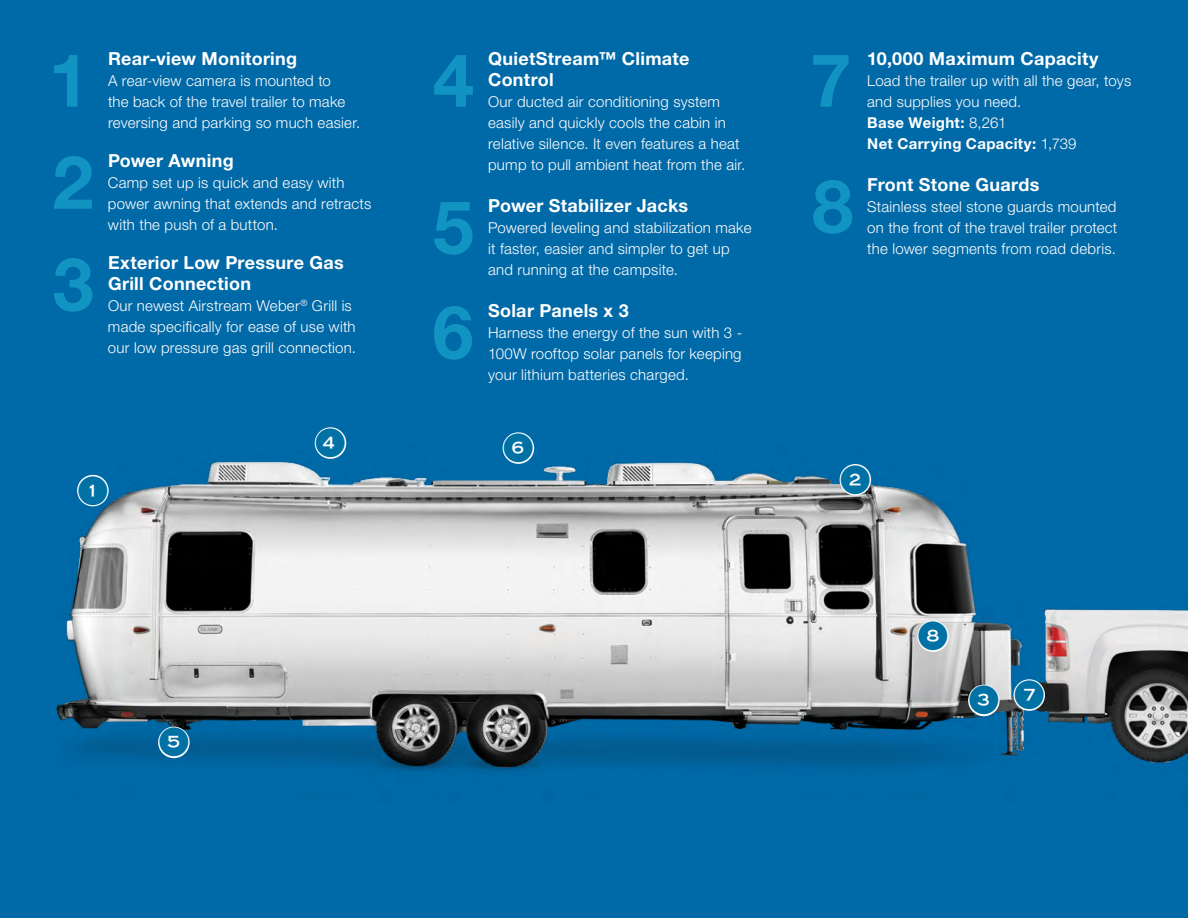
<style>
.page{position:relative;width:1188px;height:918px;background:#0069a7}
.page>*{position:absolute;margin:0;border:0;box-sizing:border-box;transform-origin:0 0}
.t1{font:700 73.8px "Helvetica Neue LT Std";color:#1194c1}
.t2{font:700 18px/21px "Helvetica Neue LT Std";letter-spacing:.015em;color:#fff}
.t3{font:300 15px/21px "Helvetica Neue LT Std";letter-spacing:.015em;color:#fff}
.s1{font-weight:700}
</style>
<div class="page">
<img style="left:56px;top:437px;width:1132px;height:335px">
<div style="left:315px;top:427px;width:31px;height:32px;border:6px solid #fff;border-radius:50%"></div>
<div style="left:77px;top:475px;width:32px;height:31px;border:6px solid #fff;border-radius:50%"></div>
<div style="left:840px;top:464px;width:31px;height:32px;border:6px solid #fff;border-radius:50%"></div>
<div style="left:968px;top:685px;width:32px;height:31px;border:6px solid #fff;border-radius:50%"></div>
<div style="left:503px;top:432px;width:31px;height:32px;border:6px solid #fff;border-radius:50%"></div>
<div style="left:158px;top:727px;width:32px;height:31px;border:6px solid #fff;border-radius:50%"></div>
<div style="left:1013px;top:679px;width:32px;height:32px;border:6px solid #fff;border-radius:50%"></div>
<div style="left:917px;top:620px;width:32px;height:32px;border:6px solid #fff;border-radius:50%"></div>
<svg style="left:78px;top:476px;width:29px;height:29px"></svg>
<svg style="left:841px;top:465px;width:29px;height:29px"></svg>
<svg style="left:504px;top:433px;width:29px;height:29px"></svg>
<svg style="left:159px;top:728px;width:29px;height:29px"></svg>
<svg style="left:1015px;top:680px;width:29px;height:29px"></svg>
<svg style="left:919px;top:622px;width:29px;height:28px"></svg>
<svg style="left:316px;top:428px;width:29px;height:29px"></svg>
<svg style="left:969px;top:686px;width:29px;height:29px"></svg>
<h1 class="t1" style="left:49px;top:35px;width:43px">1</h1>
<p class="t2" style="left:108px;top:47px;width:191px">Rear-view Monitoring</p>
<p class="t3" style="left:108px;top:70px;width:254px">A rear-view camera is mounted to<br>the back of the travel trailer to make reversing and parking so much easier.</p>
<h1 class="t1" style="left:52px;top:137px;width:43px">2</h1>
<p class="t2" style="left:108px;top:149px;width:127px">Power Awning</p>
<p class="t3" style="left:108px;top:172px;width:265px">Camp set up is quick and easy with power awning that extends and retracts with the push of a button.</p>
<h1 class="t1" style="left:53px;top:239px;width:43px">3</h1>
<p class="t2" style="left:108px;top:251px;width:237px">Exterior Low Pressure Gas<br>Grill Connection</p>
<p class="t3" style="left:108px;top:295px;width:250px">Our newest Airstream Weber<sup>®</sup> Grill is made specifically for ease of use with our low pressure gas grill connection.</p>
<h1 class="t1" style="left:433px;top:35px;width:43px">4</h1>
<p class="t2" style="left:488px;top:47px;width:203px">QuietStream™ Climate<br>Control</p>
<p class="t3" style="left:488px;top:91px;width:259px">Our ducted air conditioning system easily and quickly cools the cabin in relative silence. It even features a heat pump to pull ambient heat from the air.</p>
<h1 class="t1" style="left:433px;top:182px;width:43px">5</h1>
<p class="t2" style="left:488px;top:194px;width:201px">Power Stabilizer Jacks</p>
<p class="t3" style="left:488px;top:217px;width:265px">Powered leveling and stabilization make it faster, easier and simpler to get up and running at the campsite.</p>
<h1 class="t1" style="left:433px;top:287px;width:43px">6</h1>
<p class="t2" style="left:488px;top:299px;width:142px">Solar Panels x 3</p>
<p class="t3" style="left:488px;top:322px;width:256px;text-align:justify">Harness the energy of the sun with 3 - 100W rooftop solar panels for keeping your lithium batteries charged.</p>
<h1 class="t1" style="left:810px;top:35px;width:43px">7</h1>
<p class="t2" style="left:867px;top:47px;width:233px">10,000 Maximum Capacity</p>
<p class="t3" style="left:867px;top:70px;width:265px">Load the trailer up with all the gear, toys and supplies you need.<br><span class="s1">Base Weight:</span> 8,261<br><span class="s1">Net Carrying Capacity:</span> 1,739</p>
<h1 class="t1" style="left:812px;top:161px;width:43px">8</h1>
<p class="t2" style="left:867px;top:173px;width:174px">Front Stone Guards</p>
<p class="t3" style="left:867px;top:196px;width:252px;text-align:justify">Stainless steel stone guards mounted on the front of the travel trailer protect the lower segments from road debris.</p>
</div>
